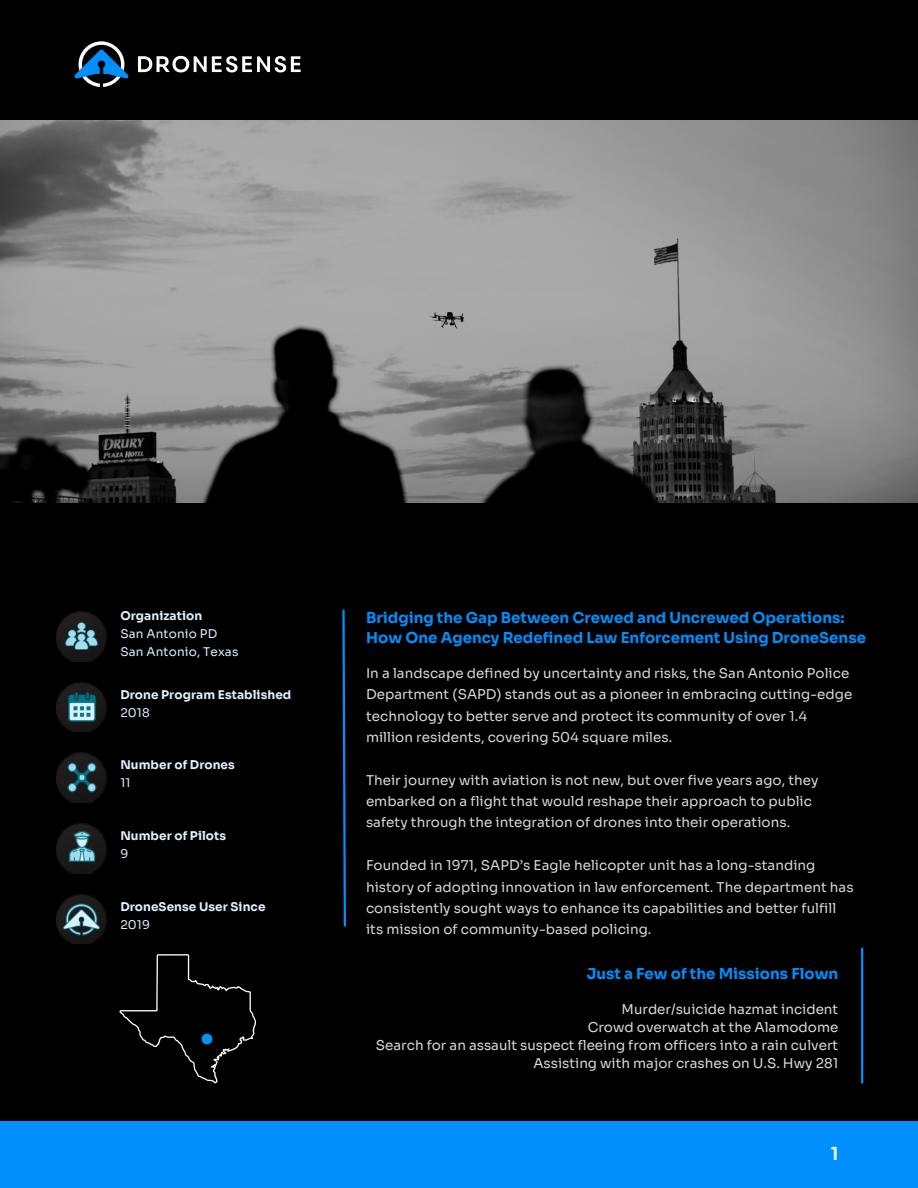
<style>
.page{position:relative;width:918px;height:1188px;background:#fff}
.page>*{position:absolute;margin:0;border:0;box-sizing:border-box;transform-origin:0 0}
.t1{font:700 18px "Sora";color:#dcf2fd}
.t2{font:700 15px "Sora";color:#008ffb}
.t3{font:13.5px/21.3px "Sora";letter-spacing:.005em;color:#d9dada}
.t4{font:700 12px "Sora";letter-spacing:.005em;color:#dcf2fd}
.t5{font:12px "Sora";letter-spacing:.015em;color:#dcf2fd}
</style>
<div class="page">
<div style="left:0;top:503px;width:918px;height:685px;background:#000"></div>
<div style="left:0;top:1121px;width:918px;height:67px;background:#008ffb"></div>
<div style="left:0;top:0;width:918px;height:129px;background:#000"></div>
<svg style="left:138px;top:56px;width:163px;height:16px"></svg>
<svg style="left:74px;top:41px;width:55px;height:46px"></svg>
<svg style="left:342px;top:609px;width:4px;height:318px"></svg>
<img style="left:56px;top:682px;width:51px;height:50px">
<img style="left:56px;top:894px;width:51px;height:50px">
<img style="left:56px;top:612px;width:51px;height:49px">
<img style="left:66px;top:620px;width:31px;height:32px">
<img style="left:56px;top:824px;width:51px;height:49px">
<img style="left:67px;top:832px;width:29px;height:29px">
<img style="left:64px;top:901px;width:36px;height:36px">
<img style="left:56px;top:753px;width:51px;height:49px">
<img style="left:67px;top:763px;width:29px;height:29px">
<img style="left:67px;top:692px;width:29px;height:30px">
<hr style="left:861px;top:948px;width:2px;height:135px;background:#008ffb">
<svg style="left:119px;top:954px;width:137px;height:129px"></svg>
<img style="left:0;top:120px;width:917px;height:383px">
<p class="t4" style="left:120px;top:608px;width:83px">Organization</p>
<p class="t5" style="left:120px;top:626px;width:98px">San Antonio PD</p>
<p class="t5" style="left:120px;top:644px;width:120px">San Antonio, Texas</p>
<p class="t4" style="left:120px;top:687px;width:173px">Drone Program Established</p>
<p class="t5" style="left:120px;top:705px;width:31px">2018</p>
<p class="t4" style="left:120px;top:758px;width:116px">Number of Drones</p>
<p class="t5" style="left:120px;top:776px;width:12px">11</p>
<p class="t4" style="left:120px;top:828px;width:107px">Number of Pilots</p>
<p class="t5" style="left:120px;top:846px;width:9px">9</p>
<p class="t4" style="left:120px;top:899px;width:147px">DroneSense User Since</p>
<p class="t5" style="left:120px;top:917px;width:31px">2019</p>
<p class="t2" style="left:366px;top:608px;width:480px">Bridging the Gap Between Crewed and Uncrewed Operations:</p>
<p class="t2" style="left:366px;top:628px;width:501px">How One Agency Redefined Law Enforcement Using DroneSense</p>
<p class="t3" style="left:366px;top:663px;width:488px">In a landscape defined by uncertainty and risks, the San Antonio Police Department (SAPD) stands out as a pioneer in embracing cutting-edge technology to better serve and protect its community of over 1.4 million residents, covering 504 square miles.</p>
<p class="t3" style="left:366px;top:769px;width:454px">Their journey with aviation is not new, but over five years ago, they embarked on a flight that would reshape their approach to public safety through the integration of drones into their operations.</p>
<p class="t3" style="left:366px;top:855px;width:489px">Founded in 1971, SAPD’s Eagle helicopter unit has a long-standing history of adopting innovation in law enforcement. The department has consistently sought ways to enhance its capabilities and better fulfill its mission of community-based policing.</p>
<p class="t2" style="left:587px;top:964px;width:253px">Just a Few of the Missions Flown</p>
<p class="t3" style="left:622px;top:998px;width:218px">Murder/suicide hazmat incident</p>
<p class="t3" style="left:588px;top:1016px;width:252px">Crowd overwatch at the Alamodome</p>
<p class="t3" style="left:376px;top:1034px;width:464px">Search for an assault suspect fleeing from officers into a rain culvert</p>
<p class="t3" style="left:533px;top:1052px;width:306px">Assisting with major crashes on U.S. Hwy 281</p>
<p class="t1" style="left:831px;top:1142px;width:9px">1</p>
</div>
